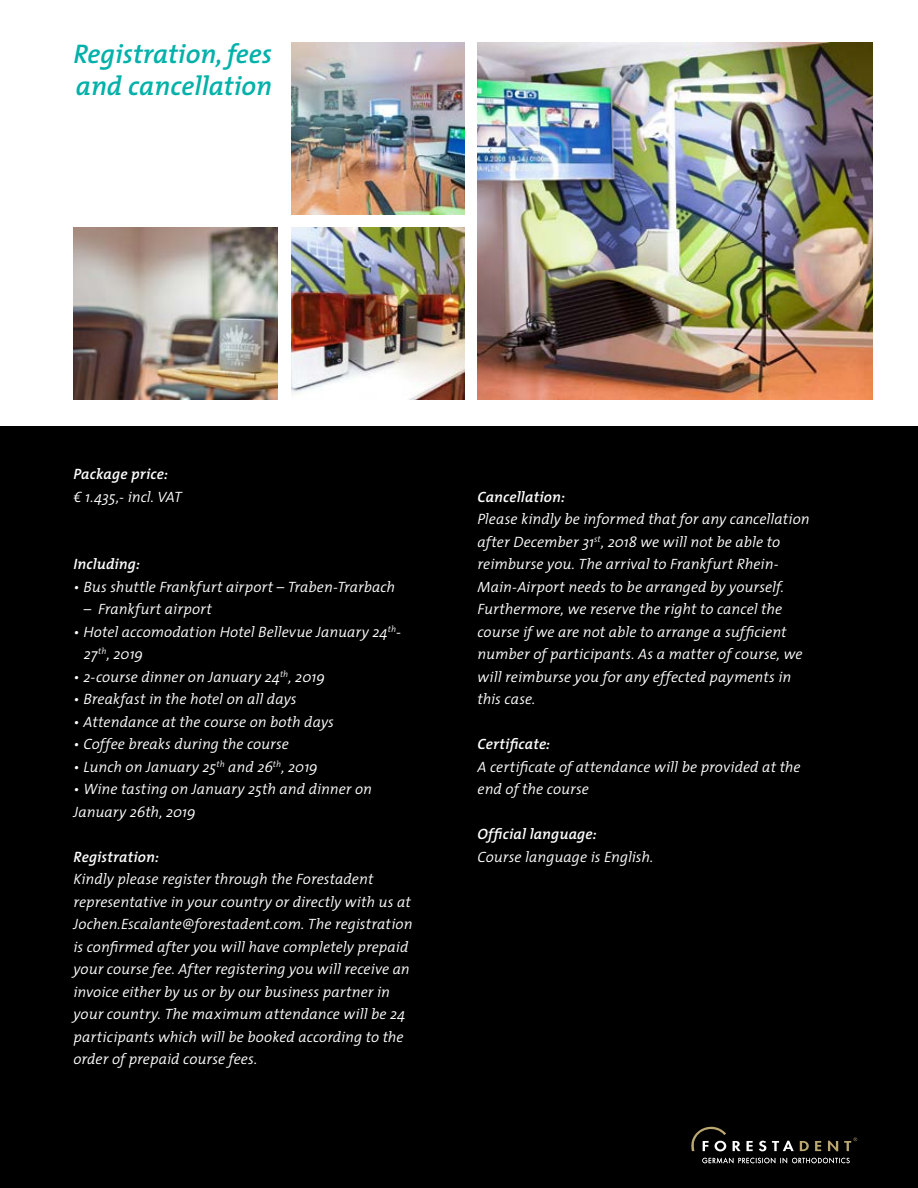
<style>
.page{position:relative;width:918px;height:1188px;background:#fff}
.page>*{position:absolute;margin:0;border:0;box-sizing:border-box;transform-origin:0 0}
.t1{font:italic 600 27px/32.4px "The Mix";color:#00b1aa}
.t2{font:italic 300 15px/22.5px "The Mix";color:#fff}
.t3{font:italic 600 15px "The Mix";letter-spacing:.01em;color:#fff}
</style>
<div class="page">
<div style="left:0;top:427px;width:918px;height:761px;background:#000"></div>
<svg style="left:733px;top:1141px;width:8px;height:10px"></svg>
<svg style="left:747px;top:1141px;width:6px;height:10px"></svg>
<svg style="left:759px;top:1141px;width:7px;height:10px"></svg>
<svg style="left:772px;top:1141px;width:22px;height:10px"></svg>
<svg style="left:800px;top:1141px;width:9px;height:10px"></svg>
<svg style="left:815px;top:1141px;width:6px;height:10px"></svg>
<svg style="left:828px;top:1141px;width:10px;height:10px"></svg>
<svg style="left:844px;top:1137px;width:13px;height:14px"></svg>
<svg style="left:691px;top:1127px;width:35px;height:24px"></svg>
<svg style="left:702px;top:1158px;width:148px;height:5px"></svg>
<img style="left:477px;top:43px;width:396px;height:357px">
<img style="left:292px;top:43px;width:172px;height:172px">
<img style="left:292px;top:227px;width:172px;height:173px">
<img style="left:73px;top:227px;width:205px;height:173px">
<h1 class="t1" style="left:73px;top:38px;width:200px">Registration, fees and cancellation</h1>
<p class="t3" style="left:73px;top:464px;width:96px">Package price:</p>
<p class="t2" style="left:73px;top:485px;width:110px">€ 1.435,- incl. VAT</p>
<p class="t3" style="left:73px;top:554px;width:68px">Including:</p>
<p class="t2" style="left:73px;top:575px;width:323px">• Bus shuttle Frankfurt airport – Traben-Trarbach</p>
<p class="t2" style="left:84px;top:598px;width:130px">– Frankfurt airport</p>
<p class="t2" style="left:84px;top:620px;width:319px;text-indent:-11px">• Hotel accomodation Hotel Bellevue January 24<sup>th</sup>-<br>27<sup>th</sup>, 2019</p>
<p class="t2" style="left:73px;top:665px;width:253px">• 2-course dinner on January 24<sup>th</sup>, 2019</p>
<p class="t2" style="left:73px;top:688px;width:225px">• Breakfast in the hotel on all days</p>
<p class="t2" style="left:73px;top:710px;width:262px">• Attendance at the course on both days</p>
<p class="t2" style="left:73px;top:733px;width:217px">• Coffee breaks during the course</p>
<p class="t2" style="left:73px;top:755px;width:246px">• Lunch on January 25<sup>th</sup> and 26<sup>th</sup>, 2019</p>
<p class="t2" style="left:73px;top:778px;width:300px">• Wine tasting on January 25th and dinner on<br>January 26th, 2019</p>
<p class="t3" style="left:73px;top:847px;width:87px">Registration:</p>
<p class="t2" style="left:73px;top:868px;width:341px">Kindly please register through the Forestadent representative in your country or directly with us at Jochen.Escalante@forestadent.com. The registration is confirmed after you will have completely prepaid your course fee. After registering you will receive an invoice either by us or by our business partner in your country. The maximum attendance will be 24 participants which will be booked according to the order of prepaid course fees.</p>
<p class="t3" style="left:477px;top:487px;width:89px">Cancellation:</p>
<p class="t2" style="left:477px;top:508px;width:334px">Please kindly be informed that for any cancellation after December 31<sup>st</sup>, 2018 we will not be able to reimburse you. The arrival to Frankfurt Rhein-Main-Airport needs to be arranged by yourself.<br>Furthermore, we reserve the right to cancel the course if we are not able to arrange a sufficient number of participants. As a matter of course, we will reimburse you for any effected payments in this case.</p>
<p class="t3" style="left:478px;top:734px;width:74px">Certificate:</p>
<p class="t2" style="left:478px;top:755px;width:325px">A certificate of attendance will be provided at the end of the course</p>
<p class="t3" style="left:478px;top:824px;width:121px">Official language:</p>
<p class="t2" style="left:478px;top:845px;width:177px">Course language is English.</p>
</div>
